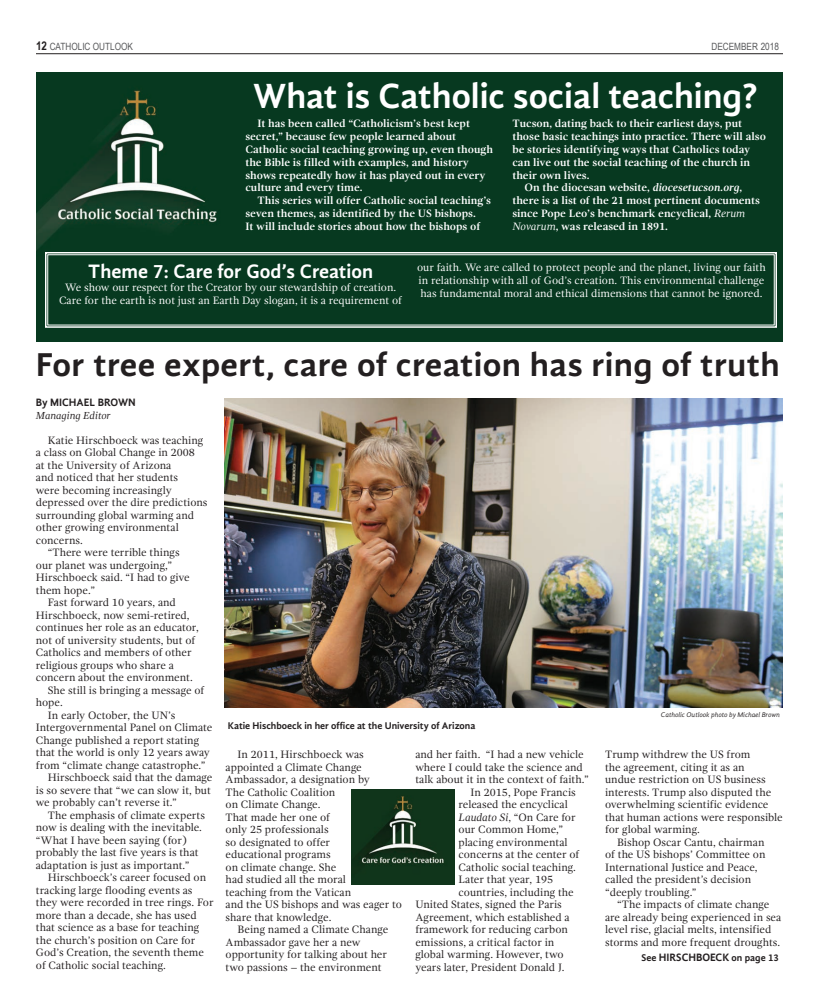
<style>
.page{position:relative;width:819px;height:1008px;background:#fff}
.page>*{position:absolute;margin:0;border:0;box-sizing:border-box;transform-origin:0 0}
.t1{font:700 36px "Gandhi Sans";color:#fff}
.t2{font:700 34px "Gandhi Sans";letter-spacing:.01em;color:#231f20}
.t3{font:700 20px "Gandhi Sans";color:#fff}
.t4{font:11px/12.5px "Gandhi Serif";color:#231f20}
.t5{font:700 11px/12.8px "Gandhi Serif";color:#fff}
.t6{font:11px/13px "Gandhi Serif";color:#fff;text-align:center}
.t7{font:700 11px "Gandhi Sans";color:#231f20}
.t8{font:italic 10.5px "Gandhi Serif";color:#231f20}
.t9{font:700 10px "Gandhi Sans";color:#231f20}
.t10{font:10px "Arial Narrow";color:#57585a}
.t11{font:italic 7px "Gandhi Sans";letter-spacing:-.01em;color:#231f20}
.s1{font-weight:700;font-size:12px;color:#231f20}
.s2{font-style:italic}
.s3{font-weight:400;font-style:italic}
.s4{font-size:11px}
</style>
<div class="page">
<hr style="left:36px;top:54px;width:747px;height:1px;background:#231f20">
<img style="left:225px;top:398px;width:558px;height:310px">
<img style="left:351px;top:789px;width:104px;height:96px">
<div style="left:36px;top:72px;width:747px;height:270px;background:#073920"></div>
<img style="left:36px;top:90px;width:181px;height:161px">
<svg style="left:45px;top:252px;width:732px;height:76px"></svg>
<p class="t10" style="left:36px;top:40px;width:98px"><span class="s1">12</span> CATHOLIC OUTLOOK</p>
<p class="t10" style="left:712px;top:39px;width:69px">DECEMBER 2018</p>
<h1 class="t1" style="left:253px;top:75px;width:506px">What is Catholic social teaching?</h1>
<p class="t5" style="left:245px;top:117px;width:249px;text-indent:12px">It has been called “Catholicism’s best kept secret,” because few people learned about Catholic social teaching growing up, even though the Bible is filled with examples, and history shows repeatedly how it has played out in every culture and every time.</p>
<p class="t5" style="left:245px;top:194px;width:247px;text-indent:12px">This series will offer Catholic social teaching’s seven themes, as identified by the US bishops.<br>It will include stories about how the bishops of</p>
<p class="t5" style="left:512px;top:117px;width:231px">Tucson, dating back to their earliest days, put</p>
<p class="t5" style="left:512px;top:130px;width:255px">those basic teachings into practice. There will also</p>
<p class="t5" style="left:512px;top:143px;width:239px">be stories identifying ways that Catholics today</p>
<p class="t5" style="left:512px;top:156px;width:239px">can live out the social teaching of the church in</p>
<p class="t5" style="left:512px;top:169px;width:79px">their own lives.</p>
<p class="t5" style="left:524px;top:181px;width:219px">On the diocesan website, <span class="s2">diocesetucson.org</span>,</p>
<p class="t5" style="left:512px;top:194px;width:249px">there is a list of the 21 most pertinent documents</p>
<p class="t5" style="left:512px;top:207px;width:234px">since Pope Leo’s benchmark encyclical, <span class="s3">Rerum</span></p>
<p class="t5" style="left:512px;top:220px;width:157px"><span class="s3">Novarum</span>, was released in 1891.</p>
<h3 class="t3" style="left:88px;top:260px;width:287px">Theme 7: Care for God’s Creation</h3>
<p class="t6" style="left:59px;top:281px;width:344px">We show our respect for the Creator by our stewardship of creation.<br>Care for the earth is not just an Earth Day slogan, it is a requirement of</p>
<p class="t6" style="left:417px;top:261px;width:350px;text-align:left">our faith. We are called to protect people and the planet, living our faith in relationship with all of God’s creation. This environmental challenge has fundamental moral and ethical dimensions that cannot be ignored.</p>
<h2 class="t2" style="left:36px;top:345px;width:745px">For tree expert, care of creation has ring of truth</h2>
<p class="t7" style="left:36px;top:396px;width:101px">By MICHAEL BROWN</p>
<p class="t8" style="left:36px;top:409px;width:76px">Managing Editor</p>
<p class="t4" style="left:48px;top:434px;width:157px">Katie Hirschboeck was teaching</p>
<p class="t4" style="left:36px;top:447px;width:161px">a class on Global Change in 2008</p>
<p class="t4" style="left:36px;top:459px;width:137px">at the University of Arizona</p>
<p class="t4" style="left:36px;top:471px;width:144px">and noticed that her students</p>
<p class="t4" style="left:36px;top:484px;width:137px">were becoming increasingly</p>
<p class="t4" style="left:36px;top:496px;width:173px">depressed over the dire predictions</p>
<p class="t4" style="left:36px;top:509px;width:160px">surrounding global warming and</p>
<p class="t4" style="left:36px;top:521px;width:144px">other growing environmental</p>
<p class="t4" style="left:36px;top:534px;width:49px">concerns.</p>
<p class="t4" style="left:48px;top:546px;width:133px">“There were terrible things</p>
<p class="t4" style="left:36px;top:559px;width:138px">our planet was undergoing,”</p>
<p class="t4" style="left:36px;top:571px;width:155px">Hirschboeck said. “I had to give</p>
<p class="t4" style="left:36px;top:584px;width:61px">them hope.”</p>
<p class="t4" style="left:48px;top:596px;width:130px">Fast forward 10 years, and</p>
<p class="t4" style="left:36px;top:609px;width:155px">Hirschboeck, now semi-retired,</p>
<p class="t4" style="left:36px;top:621px;width:165px">continues her role as an educator,</p>
<p class="t4" style="left:36px;top:634px;width:161px">not of university students, but of</p>
<p class="t4" style="left:36px;top:646px;width:157px">Catholics and members of other</p>
<p class="t4" style="left:36px;top:659px;width:140px">religious groups who share a</p>
<p class="t4" style="left:36px;top:671px;width:158px">concern about the environment.</p>
<p class="t4" style="left:48px;top:684px;width:158px">She still is bringing a message of</p>
<p class="t4" style="left:36px;top:696px;width:28px">hope.</p>
<p class="t4" style="left:48px;top:709px;width:129px">In early October, the UN’s</p>
<p class="t4" style="left:36px;top:721px;width:178px">Intergovernmental Panel on Climate</p>
<p class="t4" style="left:36px;top:734px;width:165px">Change published a report stating</p>
<p class="t4" style="left:36px;top:746px;width:176px">that the world is only 12 years away</p>
<p class="t4" style="left:36px;top:759px;width:171px">from “climate change catastrophe.”</p>
<p class="t4" style="left:48px;top:771px;width:166px">Hirschboeck said that the damage</p>
<p class="t4" style="left:36px;top:784px;width:176px">is so severe that “we can slow it, but</p>
<p class="t4" style="left:36px;top:796px;width:142px">we probably can’t reverse it.”</p>
<p class="t4" style="left:48px;top:809px;width:159px">The emphasis of climate experts</p>
<p class="t4" style="left:36px;top:821px;width:168px">now is dealing with the inevitable.</p>
<p class="t4" style="left:36px;top:834px;width:153px">“What I have been saying (for)</p>
<p class="t4" style="left:36px;top:846px;width:164px">probably the last five years is that</p>
<p class="t4" style="left:36px;top:859px;width:155px">adaptation is just as important.”</p>
<p class="t4" style="left:48px;top:871px;width:160px">Hirschboeck’s career focused on</p>
<p class="t4" style="left:36px;top:884px;width:158px">tracking large flooding events as</p>
<p class="t4" style="left:36px;top:896px;width:179px">they were recorded in tree rings. For</p>
<p class="t4" style="left:36px;top:909px;width:162px">more than a decade, she has used</p>
<p class="t4" style="left:36px;top:921px;width:165px">that science as a base for teaching</p>
<p class="t4" style="left:36px;top:934px;width:161px">the church’s position on Care for</p>
<p class="t4" style="left:36px;top:946px;width:170px">God’s Creation, the seventh theme</p>
<p class="t4" style="left:36px;top:959px;width:132px">of Catholic social teaching.</p>
<p class="t9" style="left:228px;top:720px;width:249px">Katie Hischboeck in her office at the University of Arizona</p>
<p class="t4" style="left:226px;top:748px;width:178px;text-indent:12px">In 2011, Hirschboeck was appointed a Climate Change<br>Ambassador, a designation by<br>The Catholic Coalition<br>on Climate Change.<br>That made her one of<br>only 25 professionals<br>so designated to offer<br>educational programs<br>on climate change. She<br>had studied all the moral<br>teaching from the Vatican<br>and the US bishops and was eager to share that knowledge.</p>
<p class="t4" style="left:226px;top:923px;width:164px;text-indent:12px">Being named a Climate Change<br>Ambassador gave her a new opportunity for talking about her two passions – the environment</p>
<p class="t4" style="left:415px;top:748px;width:170px">and her faith. “I had a new vehicle</p>
<p class="t4" style="left:415px;top:761px;width:169px">where I could take the science and</p>
<p class="t4" style="left:415px;top:773px;width:175px">talk about it in the context of faith.”</p>
<p class="t4" style="left:471px;top:786px;width:107px">In 2015, Pope Francis</p>
<p class="t4" style="left:459px;top:798px;width:111px">released the encyclical</p>
<p class="t4" style="left:459px;top:811px;width:119px"><span class="s2">Laudato Si</span>, “On Care for</p>
<p class="t4" style="left:459px;top:823px;width:106px">our Common Home,”</p>
<p class="t4" style="left:459px;top:836px;width:111px">placing environmental</p>
<p class="t4" style="left:459px;top:848px;width:122px">concerns at the center of</p>
<p class="t4" style="left:459px;top:861px;width:119px">Catholic social teaching.</p>
<p class="t4" style="left:459px;top:873px;width:96px">Later that year, 195</p>
<p class="t4" style="left:459px;top:886px;width:117px">countries, including the</p>
<p class="t4" style="left:415px;top:898px;width:148px">United States, signed the Paris</p>
<p class="t4" style="left:415px;top:911px;width:156px">Agreement, which established a</p>
<p class="t4" style="left:415px;top:923px;width:154px">framework for reducing carbon</p>
<p class="t4" style="left:415px;top:936px;width:140px">emissions, a critical factor in</p>
<p class="t4" style="left:415px;top:948px;width:150px">global warming. However, two</p>
<p class="t4" style="left:415px;top:961px;width:151px">years later, President Donald J.</p>
<p class="t11" style="left:661px;top:711px;width:120px">Catholic Outlook photo by Michael Brown</p>
<p class="t4" style="left:605px;top:748px;width:147px">Trump withdrew the US from</p>
<p class="t4" style="left:605px;top:761px;width:141px">the agreement, citing it as an</p>
<p class="t4" style="left:605px;top:773px;width:162px">undue restriction on US business</p>
<p class="t4" style="left:605px;top:786px;width:168px">interests. Trump also disputed the</p>
<p class="t4" style="left:605px;top:798px;width:165px">overwhelming scientific evidence</p>
<p class="t4" style="left:605px;top:811px;width:179px">that human actions were responsible</p>
<p class="t4" style="left:605px;top:823px;width:96px">for global warming.</p>
<p class="t4" style="left:617px;top:836px;width:149px">Bishop Oscar Cantu, chairman</p>
<p class="t4" style="left:605px;top:848px;width:162px">of the US bishops’ Committee on</p>
<p class="t4" style="left:605px;top:861px;width:154px">International Justice and Peace,</p>
<p class="t4" style="left:605px;top:873px;width:148px">called the president’s decision</p>
<p class="t4" style="left:605px;top:886px;width:93px">“deeply troubling.”</p>
<p class="t4" style="left:617px;top:898px;width:154px">“The impacts of climate change</p>
<p class="t4" style="left:605px;top:911px;width:178px">are already being experienced in sea</p>
<p class="t4" style="left:605px;top:923px;width:168px">level rise, glacial melts, intensified</p>
<p class="t4" style="left:605px;top:936px;width:177px">storms and more frequent droughts.</p>
<p class="t9" style="left:642px;top:952px;width:139px">See <span class="s4">HIRSCHBOECK</span> on page 13</p>
</div>
